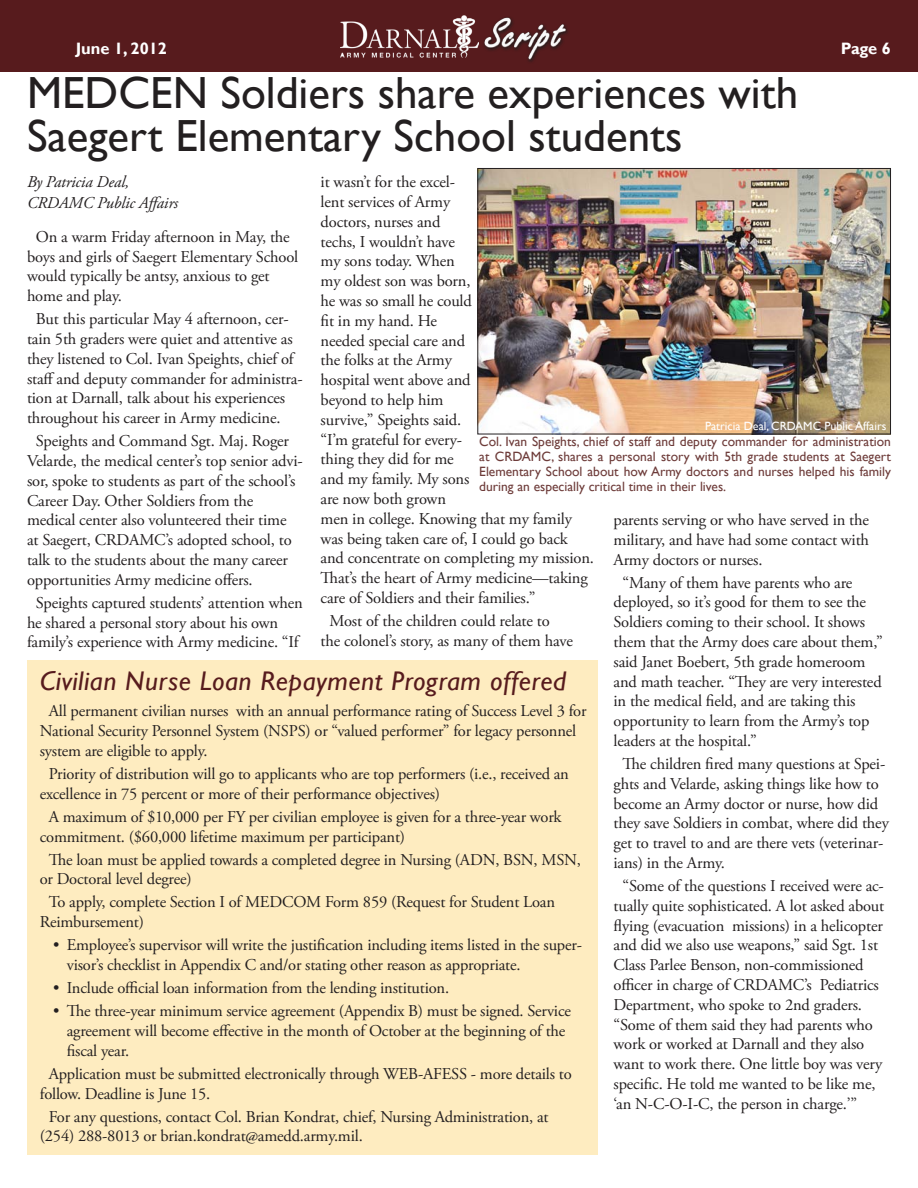
<style>
.page{position:relative;width:918px;height:1188px;background:#fff}
.page>*{position:absolute;margin:0;border:0;box-sizing:border-box;transform-origin:0 0}
.Headline{font:45px/43.5px "Gill Sans";color:#231f20}
.Headline-2{font:italic 27px "Gill Sans";letter-spacing:.02em;color:#571b1d}
.Text{font:16.5px/19.8px "Adobe Garamond Pro";letter-spacing:-.01em;color:#231f20}
.bulletts1{font:16.5px/19.8px "Adobe Garamond Pro";letter-spacing:-.01em;color:#231f20}
.Byline_Top{font:italic 16.5px/21px "Adobe Garamond Pro";letter-spacing:-.01em;color:#231f20}
.t1{font:700 16.5px "Gill Sans";color:#fff}
.Cutlines{font:13.5px/15px "Gill Sans";color:#6e3c3a;text-align:justify}
.Phto_credit{font:12px "Gill Sans";color:#fff}
</style>
<div class="page">
<div style="left:0;top:0;width:918px;height:72px;background:#571b1d"></div>
<img style="left:484px;top:17px;width:84px;height:45px">
<img style="left:340px;top:15px;width:138px;height:42px">
<div style="left:27px;top:660px;width:570px;height:495px;background:#feecc0"></div>
<img style="left:479px;top:170px;width:410px;height:262px">
<div style="left:477px;top:168px;width:414px;height:266px;border:1px solid #231f20"></div>
<p class="t1" style="left:76px;top:38px;width:93px">June 1, 2012</p>
<p class="t1" style="left:841px;top:38px;width:52px">Page 6</p>
<p class="Headline" style="left:27px;top:72px;width:773px">MEDCEN Soldiers share experiences with<br>Saegert Elementary School students</p>
<p class="Byline_Top" style="left:27px;top:172px;width:153px">By Patricia Deal,<br>CRDAMC Public Affairs</p>
<p class="Text" style="left:27px;top:227px;width:273px;text-indent:9px">On a warm Friday afternoon in May, the boys and girls of Saegert Elementary School would typically be antsy, anxious to get home and play.</p>
<p class="Text" style="left:27px;top:310px;width:277px;text-indent:9px">But this particular May 4 afternoon, cer&shy;tain 5th graders were quiet and attentive as they listened to Col. Ivan Speights, chief of staff and deputy commander for administra&shy;tion at Darnall, talk about his experiences throughout his career in Army medicine.</p>
<p class="Text" style="left:27px;top:432px;width:277px;text-indent:9px">Speights and Command Sgt. Maj. Roger Velarde, the medical center’s top senior advi&shy;sor, spoke to students as part of the school’s Career Day. Other Soldiers from the medical center also volunteered their time<br>at Saegert, CRDAMC’s adopted school, to talk to the students about the many career opportunities Army medicine offers.</p>
<p class="Text" style="left:27px;top:593px;width:277px;text-indent:9px">Speights captured students’ attention when he shared a personal story about his own family’s experience with Army medicine. “If</p>
<p class="Text" style="left:321px;top:173px;width:275px">it wasn’t for the excel-<br>lent services of Army<br>doctors, nurses and<br>techs, I wouldn’t have<br>my sons today. When<br>my oldest son was born,<br>he was so small he could<br>fit in my hand. He<br>needed special care and<br>the folks at the Army<br>hospital went above and<br>beyond to help him<br>survive,” Speights said.<br>“I’m grateful for every-<br>thing they did for me<br>and my family. My sons<br>are now both grown<br>men in college. Knowing that my family was being taken care of, I could go back and concentrate on completing my mission.<br>That’s the heart of Army medicine—taking care of Soldiers and their families.”</p>
<p class="Text" style="left:321px;top:612px;width:254px;text-indent:9px">Most of the children could relate to the colonel’s story, as many of them have</p>
<p class="Phto_credit" style="left:705px;top:419px;width:183px">Patricia Deal, CRDAMC Public Affairs</p>
<p class="Cutlines" style="left:479px;top:434px;width:413px">Col. Ivan Speights, chief of staff and deputy commander for administration at CRDAMC, shares a personal story with 5th grade students at Saegert Elementary School about how Army doctors and nurses helped his family during an especially critical time in their lives.</p>
<p class="Text" style="left:614px;top:510px;width:257px;text-align:justify">parents serving or who have served in the military, and have had some contact with Army doctors or nurses.</p>
<p class="Text" style="left:614px;top:573px;width:271px;text-indent:9px">“Many of them have parents who are deployed, so it’s good for them to see the Soldiers coming to their school. It shows them that the Army does care about them,” said Janet Boebert, 5th grade homeroom and math teacher. “They are very interested in the medical field, and are taking this opportunity to learn from the Army’s top leaders at the hospital.”</p>
<p class="Text" style="left:614px;top:754px;width:277px;text-indent:9px">The children fired many questions at Spei&shy;ghts and Velarde, asking things like how to become an Army doctor or nurse, how did they save Soldiers in combat, where did they get to travel to and are there vets (veterinar&shy;ians) in the Army.</p>
<p class="Text" style="left:614px;top:876px;width:272px;text-indent:9px">“Some of the questions I received were ac&shy;tually quite sophisticated. A lot asked about flying (evacuation missions) in a helicopter and did we also use weapons,” said Sgt. 1st Class Parlee Benson, non-commissioned officer in charge of CRDAMC’s Pediatrics Department, who spoke to 2nd graders. “Some of them said they had parents who work or worked at Darnall and they also want to work there. One little boy was very specific. He told me wanted to be like me, ‘an N-C-O-I-C, the person in charge.’”</p>
<p class="Headline-2" style="left:40px;top:665px;width:528px">Civilian Nurse Loan Repayment Program offered</p>
<p class="Text" style="left:40px;top:702px;width:548px;text-indent:9px">All permanent civilian nurses with an annual performance rating of Success Level 3 for<br>National Security Personnel System (NSPS) or “valued performer” for legacy personnel system are eligible to apply.</p>
<p class="Text" style="left:40px;top:764px;width:531px;text-indent:9px">Priority of distribution will go to applicants who are top performers (i.e., received an excellence in 75 percent or more of their performance objectives)</p>
<p class="Text" style="left:40px;top:807px;width:523px;text-indent:9px">A maximum of $10,000 per FY per civilian employee is given for a three-year work commitment. ($60,000 lifetime maximum per participant)</p>
<p class="Text" style="left:40px;top:850px;width:543px;text-indent:9px">The loan must be applied towards a completed degree in Nursing (ADN, BSN, MSN, or Doctoral level degree)</p>
<p class="Text" style="left:40px;top:893px;width:517px;text-indent:9px">To apply, complete Section I of MEDCOM Form 859 (Request for Student Loan<br>Reimbursement)</p>
<p class="bulletts1" style="left:67px;top:936px;width:517px;text-indent:-13px">• Employee’s supervisor will write the justification including items listed in the super&shy;visor’s checklist in Appendix C and/or stating other reason as appropriate.</p>
<p class="bulletts1" style="left:53px;top:979px;width:397px">• Include official loan information from the lending institution.</p>
<p class="bulletts1" style="left:67px;top:1002px;width:506px;text-indent:-13px">• The three-year minimum service agreement (Appendix B) must be signed. Service agreement will become effective in the month of October at the beginning of the fiscal year.</p>
<p class="Text" style="left:40px;top:1064px;width:533px;text-indent:9px">Application must be submitted electronically through WEB-AFESS - more details to follow. Deadline is June 15.</p>
<p class="Text" style="left:40px;top:1107px;width:510px;text-indent:9px">For any questions, contact Col. Brian Kondrat, chief, Nursing Administration, at (254) 288-8013 or brian.kondrat@amedd.army.mil.</p>
</div>
